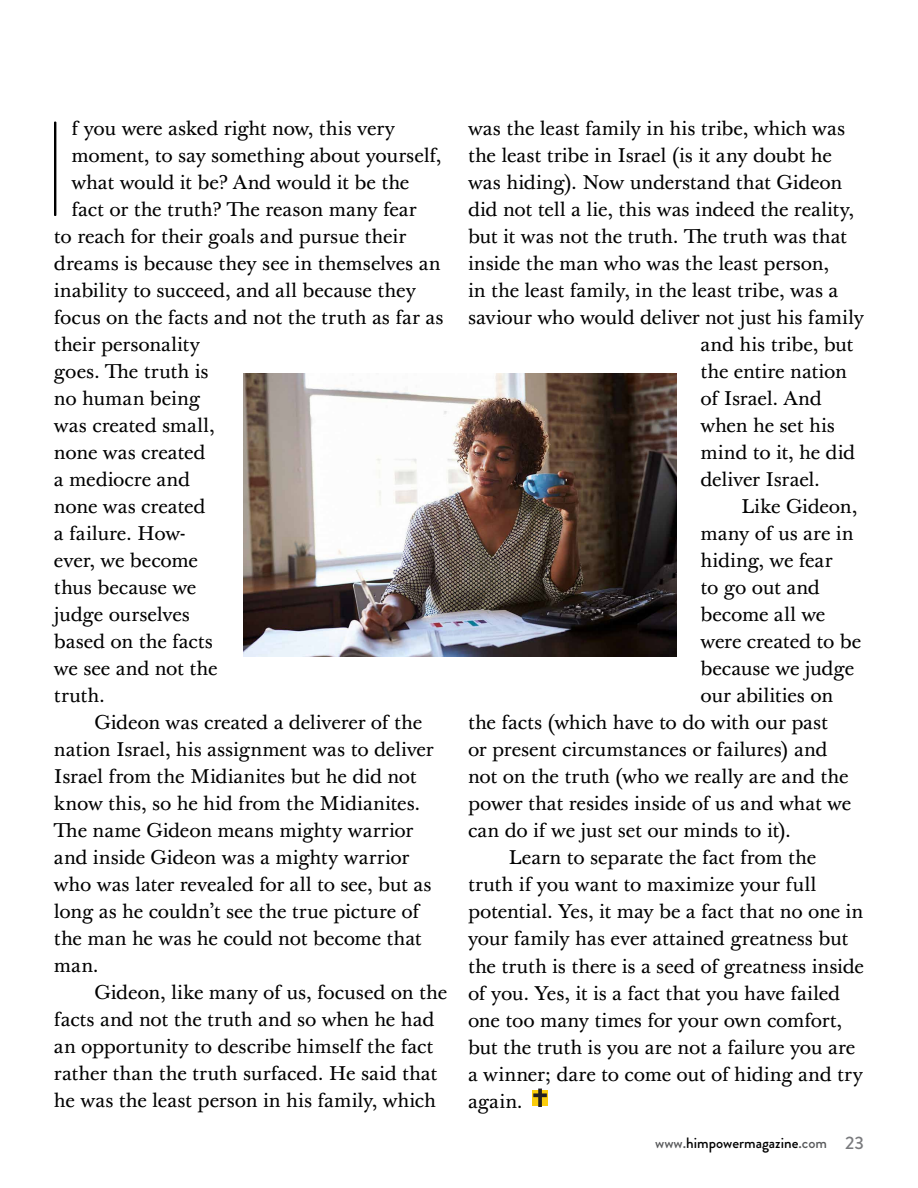
<style>
.page{position:relative;width:918px;height:1188px;background:#fff}
.page>*{position:absolute;margin:0;border:0;box-sizing:border-box;transform-origin:0 0}
.t1{font:100 134.85px "Brandon Grotesque";color:#000}
.t2{font:19.5px "Baskerville 10 Pro";letter-spacing:-.005em;color:#000}
.t3{font:500 15px "Brandon Grotesque";color:#000}
.s1{color:#58595b}
.s2{font-size:18px;color:#797a7d}
</style>
<div class="page">
<div style="left:533px;top:1090px;width:15px;height:15px;background:#facc0b"></div>
<svg style="left:533px;top:1089px;width:14px;height:18px"></svg>
<img style="left:243px;top:374px;width:433px;height:283px">
<h1 class="t1" style="left:39px;top:78px;width:34px">I</h1>
<p class="t2" style="left:72px;top:116px;width:325px">f you were asked right now, this very</p>
<p class="t2" style="left:72px;top:143px;width:372px">moment, to say something about yourself,</p>
<p class="t2" style="left:72px;top:170px;width:339px">what would it be? And would it be the</p>
<p class="t2" style="left:72px;top:197px;width:347px">fact or the truth? The reason many fear</p>
<p class="t2" style="left:54px;top:224px;width:354px">to reach for their goals and pursue their</p>
<p class="t2" style="left:54px;top:251px;width:388px">dreams is because they see in themselves an</p>
<p class="t2" style="left:54px;top:278px;width:363px">inability to succeed, and all because they</p>
<p class="t2" style="left:54px;top:305px;width:391px">focus on the facts and not the truth as far as</p>
<p class="t2" style="left:54px;top:332px;width:148px">their personality</p>
<p class="t2" style="left:54px;top:359px;width:156px">goes. The truth is</p>
<p class="t2" style="left:54px;top:386px;width:148px">no human being</p>
<p class="t2" style="left:54px;top:413px;width:162px">was created small,</p>
<p class="t2" style="left:54px;top:440px;width:153px">none was created</p>
<p class="t2" style="left:54px;top:467px;width:138px">a mediocre and</p>
<p class="t2" style="left:54px;top:494px;width:153px">none was created</p>
<p class="t2" style="left:54px;top:521px;width:133px">a failure. How-</p>
<p class="t2" style="left:54px;top:548px;width:145px">ever, we become</p>
<p class="t2" style="left:54px;top:575px;width:144px">thus because we</p>
<p class="t2" style="left:54px;top:602px;width:137px">judge ourselves</p>
<p class="t2" style="left:54px;top:629px;width:160px">based on the facts</p>
<p class="t2" style="left:54px;top:656px;width:165px">we see and not the</p>
<p class="t2" style="left:54px;top:683px;width:53px">truth.</p>
<p class="t2" style="left:95px;top:710px;width:329px">Gideon was created a deliverer of the</p>
<p class="t2" style="left:54px;top:737px;width:381px">nation Israel, his assignment was to deliver</p>
<p class="t2" style="left:54px;top:764px;width:364px">Israel from the Midianites but he did not</p>
<p class="t2" style="left:54px;top:791px;width:368px">know this, so he hid from the Midianites.</p>
<p class="t2" style="left:54px;top:818px;width:361px">The name Gideon means mighty warrior</p>
<p class="t2" style="left:54px;top:845px;width:357px">and inside Gideon was a mighty warrior</p>
<p class="t2" style="left:54px;top:872px;width:379px">who was later revealed for all to see, but as</p>
<p class="t2" style="left:54px;top:899px;width:367px">long as he couldn’t see the true picture of</p>
<p class="t2" style="left:54px;top:926px;width:369px">the man he was he could not become that</p>
<p class="t2" style="left:54px;top:953px;width:46px">man.</p>
<p class="t2" style="left:95px;top:980px;width:354px">Gideon, like many of us, focused on the</p>
<p class="t2" style="left:54px;top:1007px;width:382px">facts and not the truth and so when he had</p>
<p class="t2" style="left:54px;top:1034px;width:381px">an opportunity to describe himself the fact</p>
<p class="t2" style="left:54px;top:1061px;width:385px">rather than the truth surfaced. He said that</p>
<p class="t2" style="left:54px;top:1088px;width:384px">he was the least person in his family, which</p>
<p class="t2" style="left:468px;top:116px;width:379px">was the least family in his tribe, which was</p>
<p class="t2" style="left:468px;top:143px;width:365px">the least tribe in Israel (is it any doubt he</p>
<p class="t2" style="left:468px;top:170px;width:376px">was hiding). Now understand that Gideon</p>
<p class="t2" style="left:468px;top:197px;width:388px">did not tell a lie, this was indeed the reality,</p>
<p class="t2" style="left:468px;top:224px;width:381px">but it was not the truth. The truth was that</p>
<p class="t2" style="left:468px;top:251px;width:363px">inside the man who was the least person,</p>
<p class="t2" style="left:468px;top:278px;width:372px">in the least family, in the least tribe, was a</p>
<p class="t2" style="left:468px;top:305px;width:397px">saviour who would deliver not just his family</p>
<p class="t2" style="left:701px;top:332px;width:155px">and his tribe, but</p>
<p class="t2" style="left:701px;top:359px;width:148px">the entire nation</p>
<p class="t2" style="left:701px;top:386px;width:123px">of Israel. And</p>
<p class="t2" style="left:701px;top:413px;width:136px">when he set his</p>
<p class="t2" style="left:701px;top:441px;width:156px">mind to it, he did</p>
<p class="t2" style="left:701px;top:468px;width:121px">deliver Israel.</p>
<p class="t2" style="left:741px;top:495px;width:118px">Like Gideon,</p>
<p class="t2" style="left:701px;top:522px;width:155px">many of us are in</p>
<p class="t2" style="left:701px;top:549px;width:134px">hiding, we fear</p>
<p class="t2" style="left:701px;top:576px;width:121px">to go out and</p>
<p class="t2" style="left:701px;top:603px;width:126px">become all we</p>
<p class="t2" style="left:701px;top:630px;width:162px">were created to be</p>
<p class="t2" style="left:701px;top:657px;width:155px">because we judge</p>
<p class="t2" style="left:701px;top:684px;width:134px">our abilities on</p>
<p class="t2" style="left:468px;top:711px;width:362px">the facts (which have to do with our past</p>
<p class="t2" style="left:468px;top:738px;width:361px">or present circumstances or failures) and</p>
<p class="t2" style="left:468px;top:765px;width:382px">not on the truth (who we really are and the</p>
<p class="t2" style="left:468px;top:792px;width:385px">power that resides inside of us and what we</p>
<p class="t2" style="left:468px;top:819px;width:325px">can do if we just set our minds to it).</p>
<p class="t2" style="left:509px;top:846px;width:309px">Learn to separate the fact from the</p>
<p class="t2" style="left:468px;top:873px;width:350px">truth if you want to maximize your full</p>
<p class="t2" style="left:468px;top:900px;width:397px">potential. Yes, it may be a fact that no one in</p>
<p class="t2" style="left:468px;top:927px;width:382px">your family has ever attained greatness but</p>
<p class="t2" style="left:468px;top:954px;width:398px">the truth is there is a seed of greatness inside</p>
<p class="t2" style="left:468px;top:981px;width:374px">of you. Yes, it is a fact that you have failed</p>
<p class="t2" style="left:468px;top:1008px;width:376px">one too many times for your own comfort,</p>
<p class="t2" style="left:468px;top:1035px;width:389px">but the truth is you are not a failure you are</p>
<p class="t2" style="left:468px;top:1062px;width:396px">a winner; dare to come out of hiding and try</p>
<p class="t2" style="left:468px;top:1089px;width:56px">again.</p>
<p class="t3" style="left:655px;top:1132px;width:210px"><span class="s1">www.</span>himpowermagazine<span class="s1">.com</span> <span class="s2">23</span></p>
</div>
